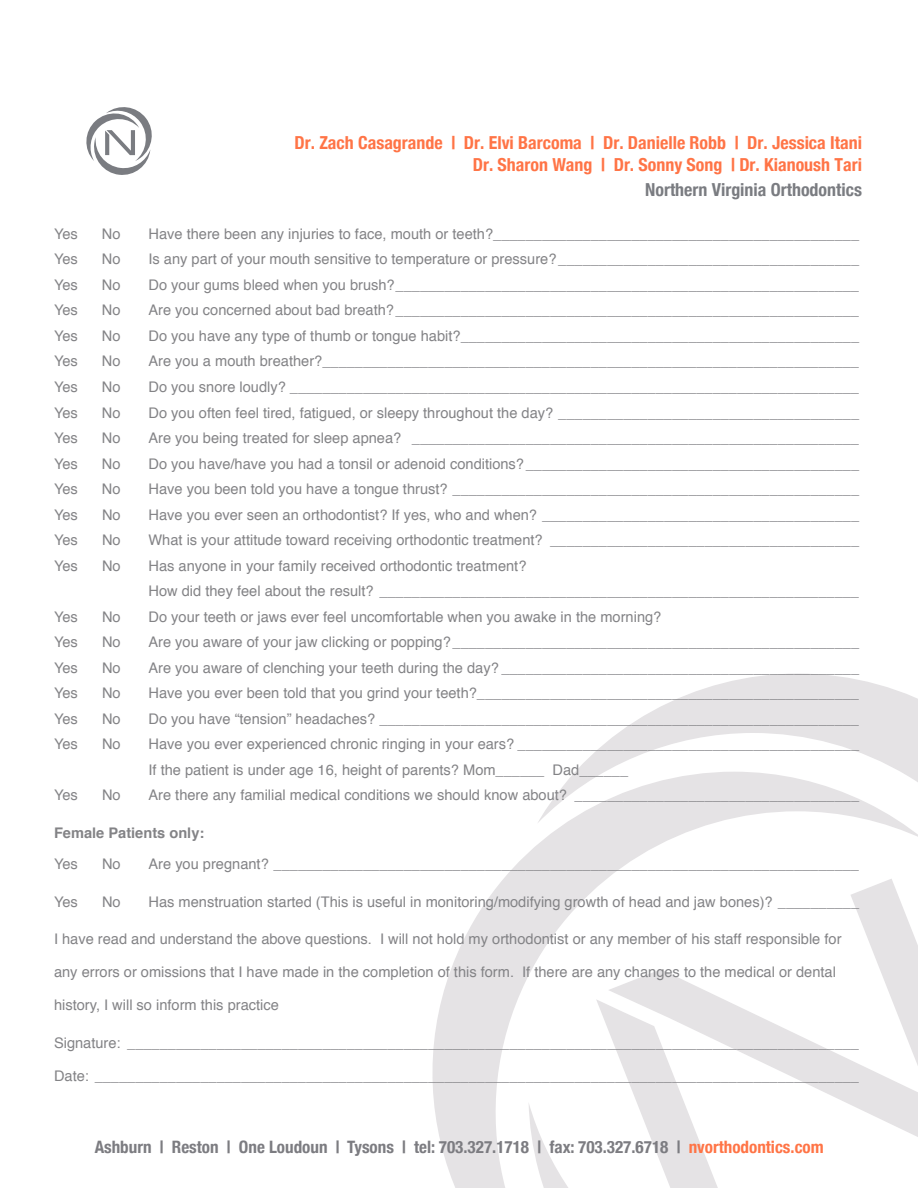
<style>
.page{position:relative;width:918px;height:1188px;background:#fff}
.page>*{position:absolute;margin:0;border:0;box-sizing:border-box;transform-origin:0 0}
.t1{font:700 condensed 17.85px/21.5px "Helvetica Neue";color:#ff7446;text-align:right}
.t2{font:700 condensed 17.85px "Helvetica Neue";color:#7a7c81}
.t3{font:700 condensed 17.1px "Helvetica Neue";color:#7c7c81}
.t4{font:14.7px/25.5px "Helvetica";color:#838386}
.t5{font:700 14.7px "Helvetica";color:#838386}
.s1{color:#ff7446}
</style>
<div class="page">
<svg style="left:432px;top:845px;width:105px;height:343px;fill:#e5e3e5"></svg>
<svg style="left:537px;top:674px;width:381px;height:286px"></svg>
<svg style="left:529px;top:1010px;width:39px;height:178px"></svg>
<svg style="left:596px;top:999px;width:122px;height:189px"></svg>
<svg style="left:608px;top:879px;width:310px;height:268px"></svg>
<svg style="left:86px;top:107px;width:66px;height:68px"></svg>
<p class="t1" style="left:295px;top:131px;width:569px">Dr. Zach Casagrande | Dr. Elvi Barcoma | Dr. Danielle Robb | Dr. Jessica Itani<br>Dr. Sharon Wang | Dr. Sonny Song | Dr. Kianoush Tari</p>
<p class="t2" style="left:645px;top:174px;width:218px">Northern Virginia Orthodontics</p>
<p class="t4" style="left:54px;top:222px;width:25px">Yes</p>
<p class="t4" style="left:102px;top:222px;width:20px">No</p>
<p class="t4" style="left:148px;top:222px;width:712px">Have there been any injuries to face, mouth or teeth?_____________________________________________</p>
<p class="t4" style="left:54px;top:247px;width:25px">Yes</p>
<p class="t4" style="left:102px;top:247px;width:20px">No</p>
<p class="t4" style="left:148px;top:247px;width:712px">Is any part of your mouth sensitive to temperature or pressure?_____________________________________</p>
<p class="t4" style="left:54px;top:273px;width:25px">Yes</p>
<p class="t4" style="left:102px;top:273px;width:20px">No</p>
<p class="t4" style="left:148px;top:273px;width:712px">Do your gums bleed when you brush?_________________________________________________________</p>
<p class="t4" style="left:54px;top:298px;width:25px">Yes</p>
<p class="t4" style="left:102px;top:298px;width:20px">No</p>
<p class="t4" style="left:148px;top:298px;width:712px">Are you concerned about bad breath?_________________________________________________________</p>
<p class="t4" style="left:54px;top:324px;width:25px">Yes</p>
<p class="t4" style="left:102px;top:324px;width:20px">No</p>
<p class="t4" style="left:148px;top:324px;width:712px">Do you have any type of thumb or tongue habit?_________________________________________________</p>
<p class="t4" style="left:54px;top:349px;width:25px">Yes</p>
<p class="t4" style="left:102px;top:349px;width:20px">No</p>
<p class="t4" style="left:148px;top:349px;width:712px">Are you a mouth breather?__________________________________________________________________</p>
<p class="t4" style="left:54px;top:375px;width:25px">Yes</p>
<p class="t4" style="left:102px;top:375px;width:20px">No</p>
<p class="t4" style="left:148px;top:375px;width:712px">Do you snore loudly? ______________________________________________________________________</p>
<p class="t4" style="left:54px;top:400px;width:25px">Yes</p>
<p class="t4" style="left:102px;top:400px;width:20px">No</p>
<p class="t4" style="left:148px;top:400px;width:712px">Do you often feel tired, fatigued, or sleepy throughout the day? _____________________________________</p>
<p class="t4" style="left:54px;top:426px;width:25px">Yes</p>
<p class="t4" style="left:102px;top:426px;width:20px">No</p>
<p class="t4" style="left:148px;top:426px;width:712px">Are you being treated for sleep apnea? _______________________________________________________</p>
<p class="t4" style="left:54px;top:451px;width:25px">Yes</p>
<p class="t4" style="left:102px;top:451px;width:20px">No</p>
<p class="t4" style="left:148px;top:451px;width:712px">Do you have/have you had a tonsil or adenoid conditions?_________________________________________</p>
<p class="t4" style="left:54px;top:477px;width:25px">Yes</p>
<p class="t4" style="left:102px;top:477px;width:20px">No</p>
<p class="t4" style="left:148px;top:477px;width:712px">Have you been told you have a tongue thrust? __________________________________________________</p>
<p class="t4" style="left:54px;top:502px;width:25px">Yes</p>
<p class="t4" style="left:102px;top:502px;width:20px">No</p>
<p class="t4" style="left:149px;top:502px;width:712px">Have you ever seen an orthodontist? If yes, who and when? _______________________________________</p>
<p class="t4" style="left:54px;top:528px;width:25px">Yes</p>
<p class="t4" style="left:102px;top:528px;width:20px">No</p>
<p class="t4" style="left:149px;top:528px;width:712px">What is your attitude toward receiving orthodontic treatment? ______________________________________</p>
<p class="t4" style="left:54px;top:553px;width:25px">Yes</p>
<p class="t4" style="left:102px;top:553px;width:20px">No</p>
<p class="t4" style="left:149px;top:553px;width:712px">Has anyone in your family received orthodontic treatment?<br>How did they feel about the result? ___________________________________________________________</p>
<p class="t4" style="left:54px;top:604px;width:25px">Yes</p>
<p class="t4" style="left:102px;top:604px;width:20px">No</p>
<p class="t4" style="left:149px;top:604px;width:514px">Do your teeth or jaws ever feel uncomfortable when you awake in the morning?</p>
<p class="t4" style="left:54px;top:630px;width:25px">Yes</p>
<p class="t4" style="left:102px;top:630px;width:20px">No</p>
<p class="t4" style="left:149px;top:630px;width:712px">Are you aware of your jaw clicking or popping?__________________________________________________</p>
<p class="t4" style="left:54px;top:655px;width:25px">Yes</p>
<p class="t4" style="left:102px;top:655px;width:20px">No</p>
<p class="t4" style="left:149px;top:655px;width:712px">Are you aware of clenching your teeth during the day? ____________________________________________</p>
<p class="t4" style="left:54px;top:681px;width:25px">Yes</p>
<p class="t4" style="left:102px;top:681px;width:20px">No</p>
<p class="t4" style="left:149px;top:681px;width:712px">Have you ever been told that you grind your teeth?_______________________________________________</p>
<p class="t4" style="left:54px;top:706px;width:25px">Yes</p>
<p class="t4" style="left:102px;top:706px;width:20px">No</p>
<p class="t4" style="left:149px;top:706px;width:712px">Do you have “tension” headaches? ___________________________________________________________</p>
<p class="t4" style="left:54px;top:732px;width:25px">Yes</p>
<p class="t4" style="left:102px;top:732px;width:20px">No</p>
<p class="t4" style="left:149px;top:732px;width:712px">Have you ever experienced chronic ringing in your ears? __________________________________________<br>If the patient is under age 16, height of parents? Mom______ Dad______</p>
<p class="t4" style="left:54px;top:783px;width:25px">Yes</p>
<p class="t4" style="left:102px;top:783px;width:20px">No</p>
<p class="t4" style="left:149px;top:783px;width:712px">Are there any familial medical conditions we should know about? ___________________________________</p>
<p class="t5" style="left:54px;top:821px;width:152px">Female Patients only:</p>
<p class="t4" style="left:54px;top:852px;width:25px">Yes</p>
<p class="t4" style="left:102px;top:852px;width:20px">No</p>
<p class="t4" style="left:149px;top:852px;width:712px">Are you pregnant? ________________________________________________________________________</p>
<p class="t4" style="left:54px;top:889px;width:25px">Yes</p>
<p class="t4" style="left:102px;top:889px;width:20px">No</p>
<p class="t4" style="left:149px;top:889px;width:712px">Has menstruation started (This is useful in monitoring/modifying growth of head and jaw bones)? __________</p>
<p class="t4" style="left:54px;top:927px;width:789px">I have read and understand the above questions. I will not hold my orthodontist or any member of his staff responsible for</p>
<p class="t4" style="left:54px;top:960px;width:783px">any errors or omissions that I have made in the completion of this form. If there are any changes to the medical or dental</p>
<p class="t4" style="left:54px;top:993px;width:226px">history, I will so inform this practice</p>
<p class="t4" style="left:54px;top:1030px;width:807px">Signature: __________________________________________________________________________________________</p>
<p class="t4" style="left:54px;top:1063px;width:807px">Date: ______________________________________________________________________________________________</p>
<p class="t3" style="left:95px;top:1132px;width:731px">Ashburn | Reston | One Loudoun | Tysons | tel: 703.327.1718 | fax: 703.327.6718 | <span class="s1">nvorthodontics.com</span></p>
</div>
